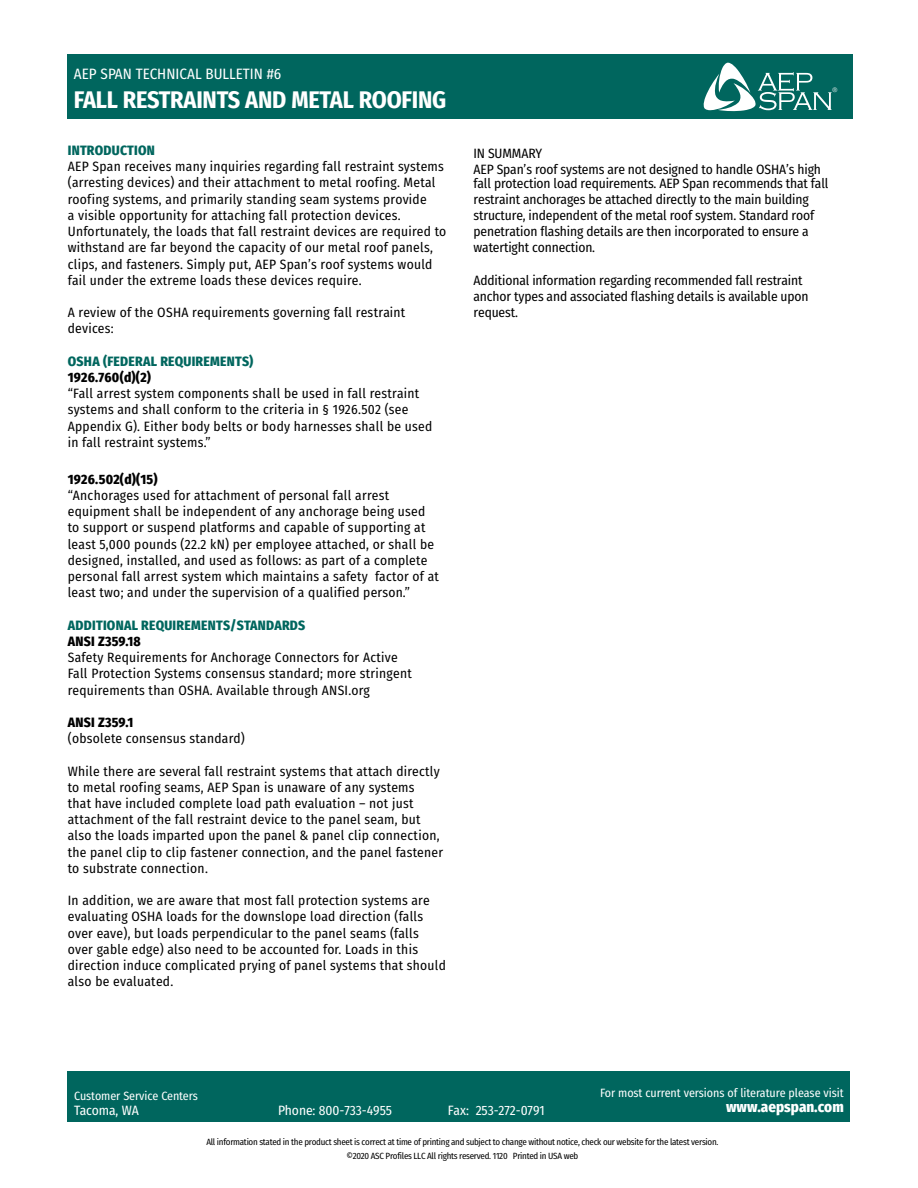
<style>
.page{position:relative;width:918px;height:1188px;background:#fff}
.page>*{position:absolute;margin:0;border:0;box-sizing:border-box;transform-origin:0 0}
.t1{font:700 24px "Fira Sans Condensed";letter-spacing:-.01em;color:#fff}
.t2{font:15px "Fira Sans Condensed";color:#fff}
.t3{font:800 15px "Fira Sans Condensed";color:#fff}
.t4{font:13.5px/16.2px "Fira Sans Condensed";letter-spacing:.02em;color:#000}
.t5{font:13.5px/16.2px "Fira Sans Condensed";letter-spacing:-.01em;color:#000}
.t6{font:13.5px "Fira Sans Condensed";letter-spacing:-.005em;color:#fff}
.t7{font:12px "Fira Sans Condensed";letter-spacing:-.005em;color:#fff}
.t8{font:11.1px "Proxima Nova Cond";color:#fff}
.t9{font:9px "Fira Sans Condensed";letter-spacing:-.03em;color:#000}
.s1{font-weight:800;color:#00665e}
.s2{font-weight:800}
</style>
<div class="page">
<div style="left:67px;top:54px;width:785px;height:64px;background:#00665e"></div>
<div style="left:68px;top:1071px;width:782px;height:51px;background:#00665e"></div>
<svg style="left:704px;top:63px;width:128px;height:48px"></svg>
<p class="t2" style="left:74px;top:62px;width:209px">AEP SPAN TECHNICAL BULLETIN #6</p>
<p class="t1" style="left:74px;top:79px;width:374px">FALL RESTRAINTS AND METAL ROOFING</p>
<p class="t4" style="left:68px;top:142px;width:380px"><span class="s1">INTRODUCTION<br></span>AEP Span receives many inquiries regarding fall restraint systems (arresting devices) and their attachment to metal roofing. Metal roofing systems, and primarily standing seam systems provide<br>a visible opportunity for attaching fall protection devices.<br>Unfortunately, the loads that fall restraint devices are required to withstand are far beyond the capacity of our metal roof panels, clips, and fasteners. Simply put, AEP Span’s roof systems would fail under the extreme loads these devices require.</p>
<p class="t4" style="left:68px;top:304px;width:339px">A review of the OSHA requirements governing fall restraint devices:</p>
<p class="t4" style="left:68px;top:353px;width:366px"><span class="s1">OSHA (FEDERAL REQUIREMENTS)<br></span><span class="s2">1926.760(d)(2)<br></span>“Fall arrest system components shall be used in fall restraint systems and shall conform to the criteria in § 1926.502 (see Appendix G). Either body belts or body harnesses shall be used in fall restraint systems.”</p>
<p class="t4" style="left:68px;top:471px;width:373px"><span class="s2">1926.502(d)(15)<br></span>“Anchorages used for attachment of personal fall arrest equipment shall be independent of any anchorage being used to support or suspend platforms and capable of supporting at least 5,000 pounds (22.2 kN) per employee attached, or shall be designed, installed, and used as follows: as part of a complete personal fall arrest system which maintains a safety factor of at least two; and under the supervision of a qualified person.”</p>
<p class="t4" style="left:68px;top:617px;width:346px"><span class="s1">ADDITIONAL REQUIREMENTS/STANDARDS<br></span><span class="s2">ANSI Z359.18<br></span>Safety Requirements for Anchorage Connectors for Active Fall Protection Systems consensus standard; more stringent requirements than OSHA. Available through ANSI.org</p>
<p class="t4" style="left:68px;top:714px;width:179px"><span class="s2">ANSI Z359.1<br></span>(obsolete consensus standard)</p>
<p class="t4" style="left:68px;top:762px;width:377px">While there are several fall restraint systems that attach directly to metal roofing seams, AEP Span is unaware of any systems<br>that have included complete load path evaluation – not just attachment of the fall restraint device to the panel seam, but also the loads imparted upon the panel &amp; panel clip connection, the panel clip to clip fastener connection, and the panel fastener to substrate connection.</p>
<p class="t4" style="left:68px;top:892px;width:380px">In addition, we are aware that most fall protection systems are evaluating OSHA loads for the downslope load direction (falls over eave), but loads perpendicular to the panel seams (falls over gable edge) also need to be accounted for. Loads in this direction induce complicated prying of panel systems that should also be evaluated.</p>
<p class="t8" style="left:832px;top:83px;width:7px">®</p>
<p class="t5" style="left:474px;top:144px;width:349px">IN SUMMARY<br>AEP Span’s roof systems are not designed to handle OSHA’s high</p>
<p class="t5" style="left:474px;top:174px;width:356px">fall protection load requirements. AEP Span recommends that fall restraint anchorages be attached directly to the main building structure, independent of the metal roof system. Standard roof penetration flashing details are then incorporated to ensure a watertight connection.</p>
<p class="t5" style="left:474px;top:272px;width:337px">Additional information regarding recommended fall restraint anchor types and associated flashing details is available upon request.</p>
<p class="t7" style="left:74px;top:1086px;width:125px">Customer Service Centers</p>
<p class="t6" style="left:74px;top:1100px;width:66px">Tacoma, WA</p>
<p class="t6" style="left:278px;top:1100px;width:115px">Phone: 800-733-4955</p>
<p class="t6" style="left:448px;top:1100px;width:99px">Fax: 253-272-0791</p>
<p class="t7" style="left:600px;top:1084px;width:245px">For most current versions of literature please visit</p>
<p class="t3" style="left:726px;top:1094px;width:119px">www.aepspan.com</p>
<p class="t9" style="left:206px;top:1136px;width:514px">All information stated in the product sheet is correct at time of printing and subject to change without notice, check our website for the latest version.</p>
<p class="t9" style="left:346px;top:1149px;width:233px">©2020 ASC Profiles LLC All rights reserved. 1120 Printed in USA web</p>
</div>
